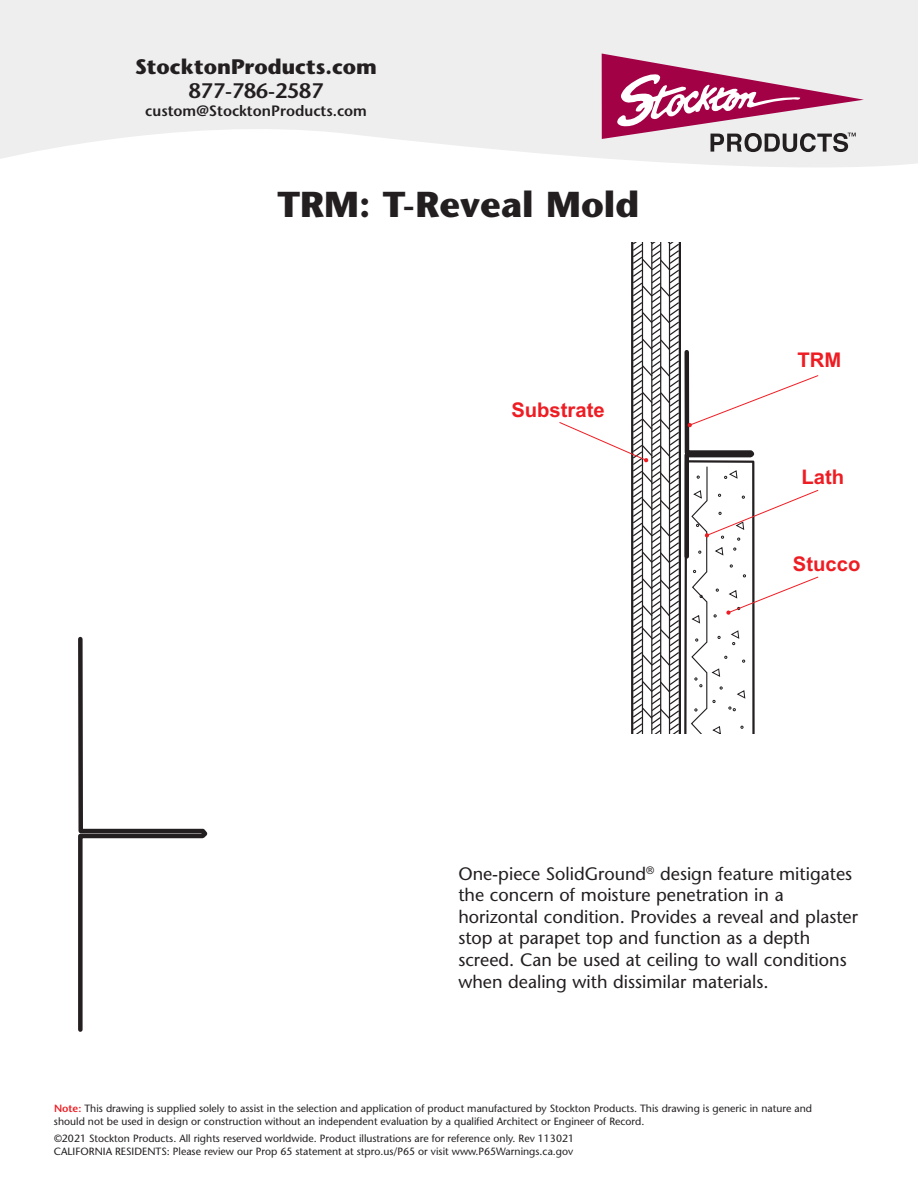
<style>
.page{position:relative;width:918px;height:1188px;background:#fff}
.page>*{position:absolute;margin:0;border:0;box-sizing:border-box;transform-origin:0 0}
.t1{font:700 36px "Stone Sans";color:#231f20}
.t2{font:700 21px "Stone Sans";color:#231f20}
.t3{font:600 21px "Stone Sans";color:#231f20}
.t4{font:700 20.25px "Arial";color:#ee1d23}
.t5{font:18px/21.6px "Stone Sans";color:#231f20}
.t6{font:600 15px "Stone Sans";color:#231f20}
.t7{font:10.5px/13.5px "Stone Sans";color:#231f20}
.s1{font-weight:600;color:#ee1d23}
</style>
<div class="page">
<svg style="left:0;top:0;width:918px;height:167px;background:#f0f0f1"></svg>
<svg style="left:559px;top:242px;width:260px;height:491px"></svg>
<svg style="left:78px;top:636px;width:130px;height:396px"></svg>
<svg style="left:602px;top:54px;width:262px;height:98px;background:#cc95ad"></svg>
<h2 class="t2" style="left:135px;top:59px;width:243px">StocktonProducts.com</h2>
<h2 class="t3" style="left:189px;top:83px;width:136px">877-786-2587</h2>
<h3 class="t6" style="left:145px;top:105px;width:223px">custom@StocktonProducts.com</h3>
<h1 class="t1" style="left:277px;top:191px;width:363px">TRM: T-Reveal Mold</h1>
<h3 class="t4" style="left:511px;top:403px;width:95px">Substrate</h3>
<h3 class="t4" style="left:798px;top:353px;width:45px">TRM</h3>
<h3 class="t4" style="left:802px;top:470px;width:44px">Lath</h3>
<h3 class="t4" style="left:793px;top:557px;width:69px">Stucco</h3>
<p class="t5" style="left:458px;top:864px;width:401px">One-piece SolidGround<sup>®</sup> design feature mitigates the concern of moisture penetration in a horizontal condition. Provides a reveal and plaster stop at parapet top and function as a depth screed. Can be used at ceiling to wall conditions when dealing with dissimilar materials.</p>
<p class="t7" style="left:54px;top:1104px;width:760px;line-height:12.6px"><span class="s1">Note:</span> This drawing is supplied solely to assist in the selection and application of product manufactured by Stockton Products. This drawing is generic in nature and should not be used in design or construction without an independent evaluation by a qualified Architect or Engineer of Record.</p>
<p class="t7" style="left:54px;top:1132px;width:522px">©2021 Stockton Products. All rights reserved worldwide. Product illustrations are for reference only. Rev 113021<br>CALIFORNIA RESIDENTS: Please review our Prop 65 statement at stpro.us/P65 or visit www.P65Warnings.ca.gov</p>
</div>
